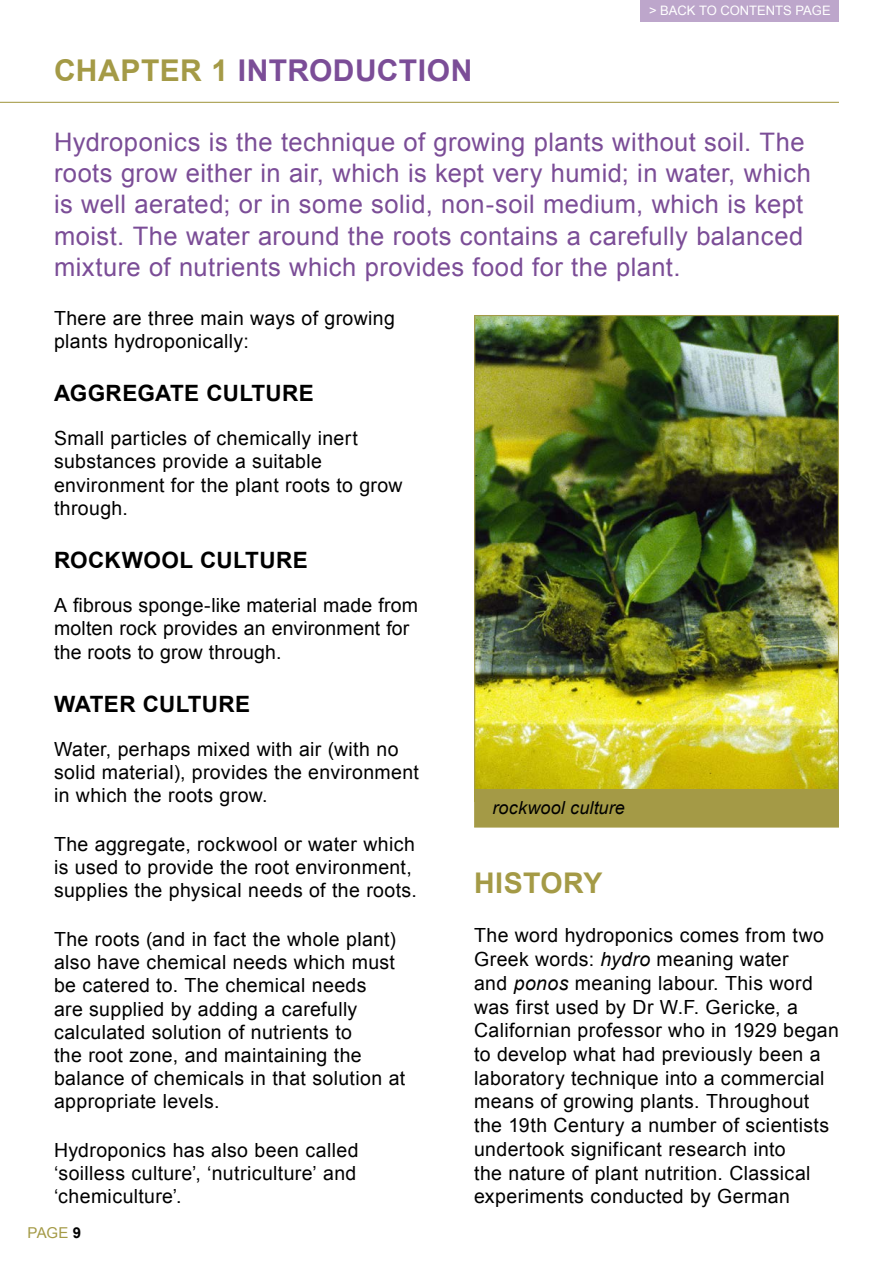
<style>
.page{position:relative;width:893px;height:1263px;background:#fff}
.page>*{position:absolute;margin:0;border:0;box-sizing:border-box;transform-origin:0 0}
.t1{font:700 30px "Arial";letter-spacing:.015em;color:#7b4d97}
.t2{font:700 28.5px "Arial";letter-spacing:.015em;color:#a49a46}
.t3{font:25.5px/31.2px "Arial";letter-spacing:.02em;color:#7b4d97}
.t4{font:700 22.5px "Arial";letter-spacing:.015em;color:#000}
.t5{font:19.5px/23.1px "Arial";letter-spacing:.02em;color:#000}
.t6{font:italic 18px "Arial";letter-spacing:.01em;color:#000}
.t7{font:15px "Arial";color:#a49a46}
.t8{font:13.05px "Arial";color:#fff}
.s1{color:#a49a46}
.s2{font-style:italic}
.s3{font-weight:700;color:#000}
</style>
<div class="page">
<div style="left:641px;top:0;width:198px;height:21px;background:#bda6cb"></div>
<hr style="left:0;top:102px;width:839px;height:1px;background:#a49a46">
<img style="left:474px;top:315px;width:365px;height:513px">
<h1 class="t1" style="left:54px;top:50px;width:420px"><span class="s1">CHAPTER 1</span> INTRODUCTION</h1>
<p class="t8" style="left:649px;top:2px;width:183px">&gt; BACK TO CONTENTS PAGE</p>
<p class="t3" style="left:54px;top:127px;width:758px">Hydroponics is the technique of growing plants without soil. The roots grow either in air, which is kept very humid; in water, which is well aerated; or in some solid, non-soil medium, which is kept moist. The water around the roots contains a carefully balanced mixture of nutrients which provides food for the plant.</p>
<p class="t5" style="left:54px;top:306px;width:342px">There are three main ways of growing plants hydroponically:</p>
<p class="t4" style="left:54px;top:378px;width:261px">AGGREGATE CULTURE</p>
<p class="t5" style="left:54px;top:427px;width:350px">Small particles of chemically inert substances provide a suitable environment for the plant roots to grow through.</p>
<p class="t4" style="left:54px;top:545px;width:255px">ROCKWOOL CULTURE</p>
<p class="t5" style="left:54px;top:594px;width:366px">A fibrous sponge-like material made from molten rock provides an environment for the roots to grow through.</p>
<p class="t4" style="left:54px;top:689px;width:198px">WATER CULTURE</p>
<p class="t5" style="left:54px;top:738px;width:366px">Water, perhaps mixed with air (with no solid material), provides the environment in which the roots grow.</p>
<p class="t5" style="left:54px;top:833px;width:365px">The aggregate, rockwool or water which is used to provide the root environment, supplies the physical needs of the roots.</p>
<p class="t5" style="left:54px;top:928px;width:353px">The roots (and in fact the whole plant) also have chemical needs which must be catered to. The chemical needs<br>are supplied by adding a carefully calculated solution of nutrients to<br>the root zone, and maintaining the balance of chemicals in that solution at appropriate levels.</p>
<p class="t5" style="left:54px;top:1138px;width:306px;text-align:justify">Hydroponics has also been called ‘soilless culture’, ‘nutriculture’ and ‘chemiculture’.</p>
<p class="t6" style="left:492px;top:796px;width:134px">rockwool culture</p>
<h2 class="t2" style="left:474px;top:864px;width:130px">HISTORY</h2>
<p class="t5" style="left:474px;top:924px;width:366px;line-height:23.7px">The word hydroponics comes from two Greek words: <span class="s2">hydro</span> meaning water<br>and <span class="s2">ponos</span> meaning labour. This word was first used by Dr W.F. Gericke, a Californian professor who in 1929 began to develop what had previously been a laboratory technique into a commercial means of growing plants. Throughout the 19th Century a number of scientists undertook significant research into<br>the nature of plant nutrition. Classical experiments conducted by German</p>
<p class="t7" style="left:28px;top:1223px;width:55px">PAGE <span class="s3">9</span></p>
</div>
